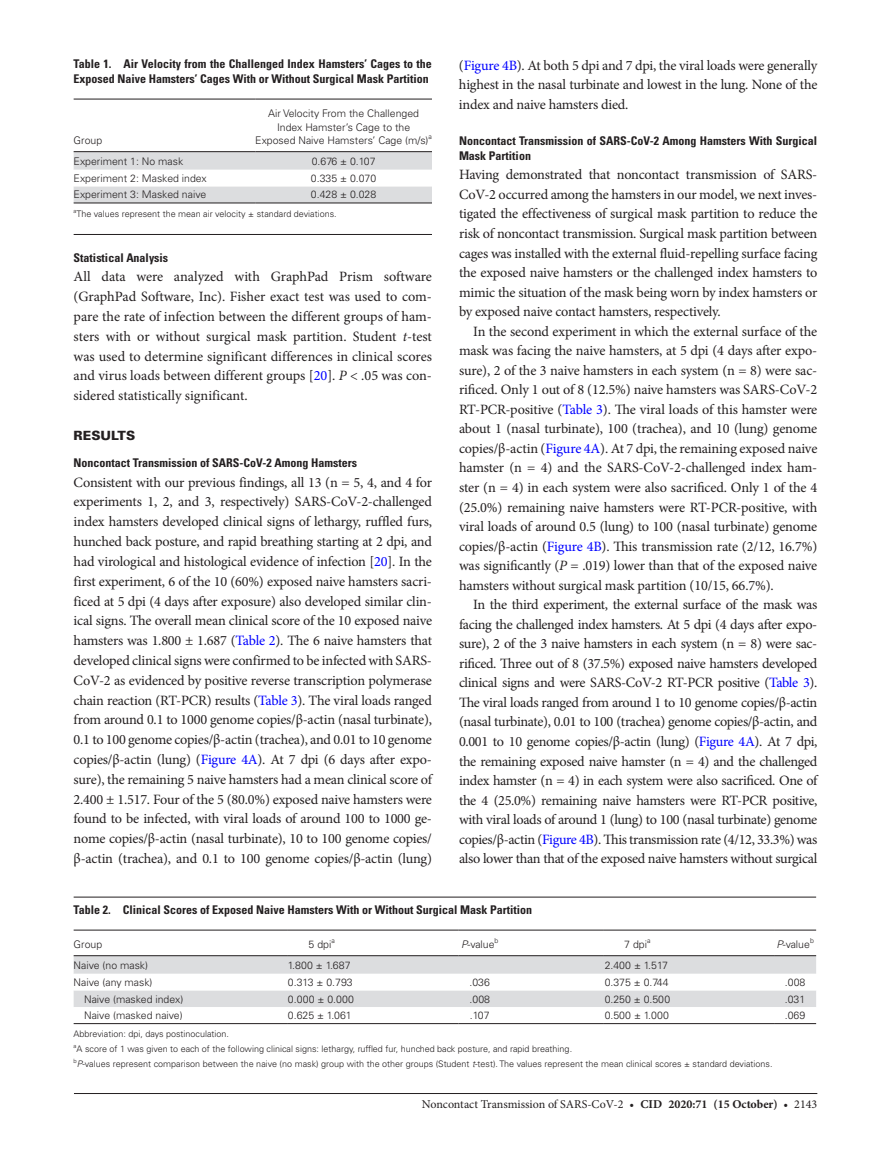
<style>
.page{position:relative;width:891px;height:1174px;background:#fff}
.page>*{position:absolute;margin:0;border:0;box-sizing:border-box;transform-origin:0 0}
.t1{font:14.25px/19.5px "Minion Pro";letter-spacing:-.015em;color:#231f20;text-align:justify}
.t2{font:900 12.75px "Univers LT Std";color:#231f20}
.t3{font:700 condensed 12px/15px "Univers LT Std";color:#231f20}
.t4{font:12px "Minion Pro";color:#231f20}
.t5{font:300 10.5px/13.5px "Univers LT Std";color:#231f20;text-align:center}
.t6{font:300 9px/15px "Univers LT Std";color:#231f20}
.t7{font:300 6.9px "Univers LT Std";color:#231f20}
.t8{font:300 6px "Univers LT Std";color:#231f20}
.s1{font-style:italic}
.s2{color:#00f}
.s3{font-weight:700}
</style>
<div class="page">
<hr style="left:74px;top:1093px;width:743px;height:1px;background:#231f20">
<hr style="left:74px;top:234px;width:358px;height:1px;background:#231f20">
<svg style="left:74px;top:152px;width:358px;height:51px"></svg>
<hr style="left:74px;top:99px;width:181px;height:1px;background:#231f20">
<hr style="left:74px;top:151px;width:181px;height:1px;background:#231f20">
<hr style="left:255px;top:99px;width:177px;height:1px;background:#231f20">
<hr style="left:255px;top:151px;width:177px;height:1px;background:#231f20">
<hr style="left:74px;top:203px;width:181px;height:1px;background:#231f20">
<hr style="left:255px;top:203px;width:177px;height:1px;background:#231f20">
<hr style="left:74px;top:897px;width:742px;height:1px;background:#231f20">
<svg style="left:74px;top:956px;width:742px;height:51px"></svg>
<hr style="left:74px;top:930px;width:214px;height:1px;background:#231f20">
<hr style="left:74px;top:955px;width:214px;height:1px;background:#231f20">
<hr style="left:288px;top:930px;width:171px;height:1px;background:#231f20">
<hr style="left:288px;top:955px;width:171px;height:1px;background:#231f20">
<hr style="left:459px;top:930px;width:145px;height:1px;background:#231f20">
<hr style="left:459px;top:955px;width:145px;height:1px;background:#231f20">
<hr style="left:604px;top:930px;width:170px;height:1px;background:#231f20">
<hr style="left:604px;top:955px;width:170px;height:1px;background:#231f20">
<hr style="left:774px;top:930px;width:42px;height:1px;background:#231f20">
<hr style="left:774px;top:955px;width:42px;height:1px;background:#231f20">
<hr style="left:74px;top:1023px;width:214px;height:1px;background:#231f20">
<hr style="left:288px;top:1023px;width:171px;height:1px;background:#231f20">
<hr style="left:459px;top:1023px;width:145px;height:1px;background:#231f20">
<hr style="left:604px;top:1023px;width:170px;height:1px;background:#231f20">
<hr style="left:774px;top:1023px;width:42px;height:1px;background:#231f20">
<p class="t3" style="left:74px;top:56px;width:360px">Table 1. Air Velocity from the Challenged Index Hamsters’ Cages to the<br>Exposed Naive Hamsters’ Cages With or Without Surgical Mask Partition</p>
<p class="t5" style="left:74px;top:134px;width:30px">Group</p>
<p class="t5" style="left:255px;top:107px;width:175px">Air Velocity From the Challenged<br>Index Hamster’s Cage to the<br>Exposed Naive Hamsters’ Cage (m/s)</p>
<p class="t7" style="left:429px;top:133px;width:5px">a</p>
<p class="t5" style="left:74px;top:155px;width:111px">Experiment 1: No mask</p>
<p class="t5" style="left:312px;top:155px;width:65px">0.676 ± 0.107</p>
<p class="t5" style="left:74px;top:171px;width:135px">Experiment 2: Masked index</p>
<p class="t5" style="left:311px;top:171px;width:67px">0.335 ± 0.070</p>
<p class="t5" style="left:74px;top:188px;width:134px">Experiment 3: Masked naive</p>
<p class="t5" style="left:311px;top:188px;width:67px">0.428 ± 0.028</p>
<p class="t8" style="left:74px;top:207px;width:4px">a</p>
<p class="t6" style="left:77px;top:206px;width:262px">The values represent the mean air velocity ± standard deviations.</p>
<p class="t3" style="left:74px;top:250px;width:96px">Statistical Analysis</p>
<p class="t1" style="left:74px;top:267px;width:360px">All data were analyzed with GraphPad Prism software (GraphPad Software, Inc). Fisher exact test was used to com&shy;pare the rate of infection between the different groups of ham&shy;sters with or without surgical mask partition. Student <span class="s1">t</span>-test was used to determine significant differences in clinical scores and virus loads between different groups [<span class="s2">20</span>]. <span class="s1">P</span> &lt; .05 was con&shy;sidered statistically significant.</p>
<p class="t2" style="left:74px;top:427px;width:63px">RESULTS</p>
<p class="t3" style="left:74px;top:455px;width:285px">Noncontact Transmission of SARS-CoV-2 Among Hamsters</p>
<p class="t1" style="left:74px;top:472px;width:360px">Consistent with our previous findings, all 13 (n = 5, 4, and 4 for experiments 1, 2, and 3, respectively) SARS-CoV-2-challenged index hamsters developed clinical signs of lethargy, ruffled furs, hunched back posture, and rapid breathing starting at 2 dpi, and had virological and histological evidence of infection [<span class="s2">20</span>]. In the first experiment, 6 of the 10 (60%) exposed naive hamsters sacri&shy;ficed at 5 dpi (4 days after exposure) also developed similar clin&shy;ical signs. The overall mean clinical score of the 10 exposed naive hamsters was 1.800 ± 1.687 (<span class="s2">Table 2</span>). The 6 naive hamsters that developed clinical signs were confirmed to be infected with SARS-CoV-2 as evidenced by positive reverse transcription polymerase chain reaction (RT-PCR) results (<span class="s2">Table 3</span>). The viral loads ranged from around 0.1 to 1000 genome copies/β-actin (nasal turbinate), 0.1 to 100 genome copies/β-actin (trachea), and 0.01 to 10 genome copies/β-actin (lung) (<span class="s2">Figure 4A</span>). At 7 dpi (6 days after expo&shy;sure), the remaining 5 naive hamsters had a mean clinical score of 2.400 ± 1.517. Four of the 5 (80.0%) exposed naive hamsters were found to be infected, with viral loads of around 100 to 1000 ge&shy;nome copies/β-actin (nasal turbinate), 10 to 100 genome copies/ β-actin (trachea), and 0.1 to 100 genome copies/β-actin (lung)</p>
<p class="t1" style="left:459px;top:55px;width:360px">(<span class="s2">Figure 4B</span>). At both 5 dpi and 7 dpi, the viral loads were generally highest in the nasal turbinate and lowest in the lung. None of the index and naive hamsters died.</p>
<p class="t3" style="left:459px;top:133px;width:360px">Noncontact Transmission of SARS-CoV-2 Among Hamsters With Surgical<br>Mask Partition</p>
<p class="t1" style="left:459px;top:165px;width:360px">Having demonstrated that noncontact transmission of SARS-CoV-2 occurred among the hamsters in our model, we next inves&shy;tigated the effectiveness of surgical mask partition to reduce the risk of noncontact transmission. Surgical mask partition between cages was installed with the external fluid-repelling surface facing the exposed naive hamsters or the challenged index hamsters to mimic the situation of the mask being worn by index hamsters or by exposed naive contact hamsters, respectively.</p>
<p class="t1" style="left:459px;top:321px;width:360px;text-indent:14px">In the second experiment in which the external surface of the mask was facing the naive hamsters, at 5 dpi (4 days after expo&shy;sure), 2 of the 3 naive hamsters in each system (n = 8) were sac&shy;rificed. Only 1 out of 8 (12.5%) naive hamsters was SARS-CoV-2<br>RT-PCR-positive (<span class="s2">Table 3</span>). The viral loads of this hamster were about 1 (nasal turbinate), 100 (trachea), and 10 (lung) genome copies/β-actin (<span class="s2">Figure 4A</span>). At 7 dpi, the remaining exposed naive hamster (n = 4) and the SARS-CoV-2-challenged index ham&shy;ster (n = 4) in each system were also sacrificed. Only 1 of the 4 (25.0%) remaining naive hamsters were RT-PCR-positive, with viral loads of around 0.5 (lung) to 100 (nasal turbinate) genome copies/β-actin (<span class="s2">Figure 4B</span>). This transmission rate (2/12, 16.7%) was significantly (<span class="s1">P</span> = .019) lower than that of the exposed naive hamsters without surgical mask partition (10/15, 66.7%).</p>
<p class="t1" style="left:459px;top:595px;width:360px;text-indent:14px">In the third experiment, the external surface of the mask was facing the challenged index hamsters. At 5 dpi (4 days after expo&shy;sure), 2 of the 3 naive hamsters in each system (n = 8) were sac&shy;rificed. Three out of 8 (37.5%) exposed naive hamsters developed clinical signs and were SARS-CoV-2 RT-PCR positive (<span class="s2">Table 3</span>).<br>The viral loads ranged from around 1 to 10 genome copies/β-actin (nasal turbinate), 0.01 to 100 (trachea) genome copies/β-actin, and 0.001 to 10 genome copies/β-actin (lung) (<span class="s2">Figure 4A</span>). At 7 dpi, the remaining exposed naive hamster (n = 4) and the challenged index hamster (n = 4) in each system were also sacrificed. One of the 4 (25.0%) remaining naive hamsters were RT-PCR positive, with viral loads of around 1 (lung) to 100 (nasal turbinate) genome copies/β-actin (<span class="s2">Figure 4B</span>). This transmission rate (4/12, 33.3%) was also lower than that of the exposed naive hamsters without surgical</p>
<p class="t3" style="left:74px;top:902px;width:460px">Table 2. Clinical Scores of Exposed Naive Hamsters With or Without Surgical Mask Partition</p>
<p class="t5" style="left:74px;top:938px;width:30px">Group</p>
<p class="t5" style="left:309px;top:938px;width:28px">5 dpi<sup>a</sup></p>
<p class="t5" style="left:461px;top:938px;width:39px"><span class="s1">P</span>-value<sup>b</sup></p>
<p class="t5" style="left:624px;top:938px;width:28px">7 dpi<sup>a</sup></p>
<p class="t5" style="left:776px;top:938px;width:39px"><span class="s1">P</span>-value<sup>b</sup></p>
<p class="t5" style="left:74px;top:959px;width:76px">Naive (no mask)</p>
<p class="t5" style="left:288px;top:959px;width:64px">1.800 ± 1.687</p>
<p class="t5" style="left:605px;top:959px;width:65px">2.400 ± 1.517</p>
<p class="t5" style="left:74px;top:975px;width:80px">Naive (any mask)</p>
<p class="t5" style="left:288px;top:975px;width:66px">0.313 ± 0.793</p>
<p class="t5" style="left:470px;top:975px;width:22px">.036</p>
<p class="t5" style="left:605px;top:975px;width:65px">0.375 ± 0.744</p>
<p class="t5" style="left:785px;top:975px;width:22px">.008</p>
<p class="t5" style="left:84px;top:992px;width:101px">Naive (masked index)</p>
<p class="t5" style="left:288px;top:992px;width:68px">0.000 ± 0.000</p>
<p class="t5" style="left:469px;top:992px;width:22px">.008</p>
<p class="t5" style="left:605px;top:992px;width:67px">0.250 ± 0.500</p>
<p class="t5" style="left:785px;top:992px;width:22px">.031</p>
<p class="t5" style="left:84px;top:1009px;width:100px">Naive (masked naive)</p>
<p class="t5" style="left:288px;top:1009px;width:65px">0.625 ± 1.061</p>
<p class="t5" style="left:470px;top:1009px;width:21px">.107</p>
<p class="t5" style="left:605px;top:1009px;width:66px">0.500 ± 1.000</p>
<p class="t5" style="left:785px;top:1009px;width:22px">.069</p>
<p class="t6" style="left:74px;top:1027px;width:700px">Abbreviation: dpi, days postinoculation.<br><sup>a</sup>A score of 1 was given to each of the following clinical signs: lethargy, ruffled fur, hunched back posture, and rapid breathing.<br><sup>b</sup><span class="s1">P</span>-values represent comparison between the naive (no mask) group with the other groups (Student <span class="s1">t</span>-test). The values represent the mean clinical scores ± standard deviations.</p>
<p class="t4" style="left:422px;top:1096px;width:397px">Noncontact Transmission of SARS-CoV-2 • <span class="s3">cid 2020:71 (15 October)</span> • 2143</p>
</div>
